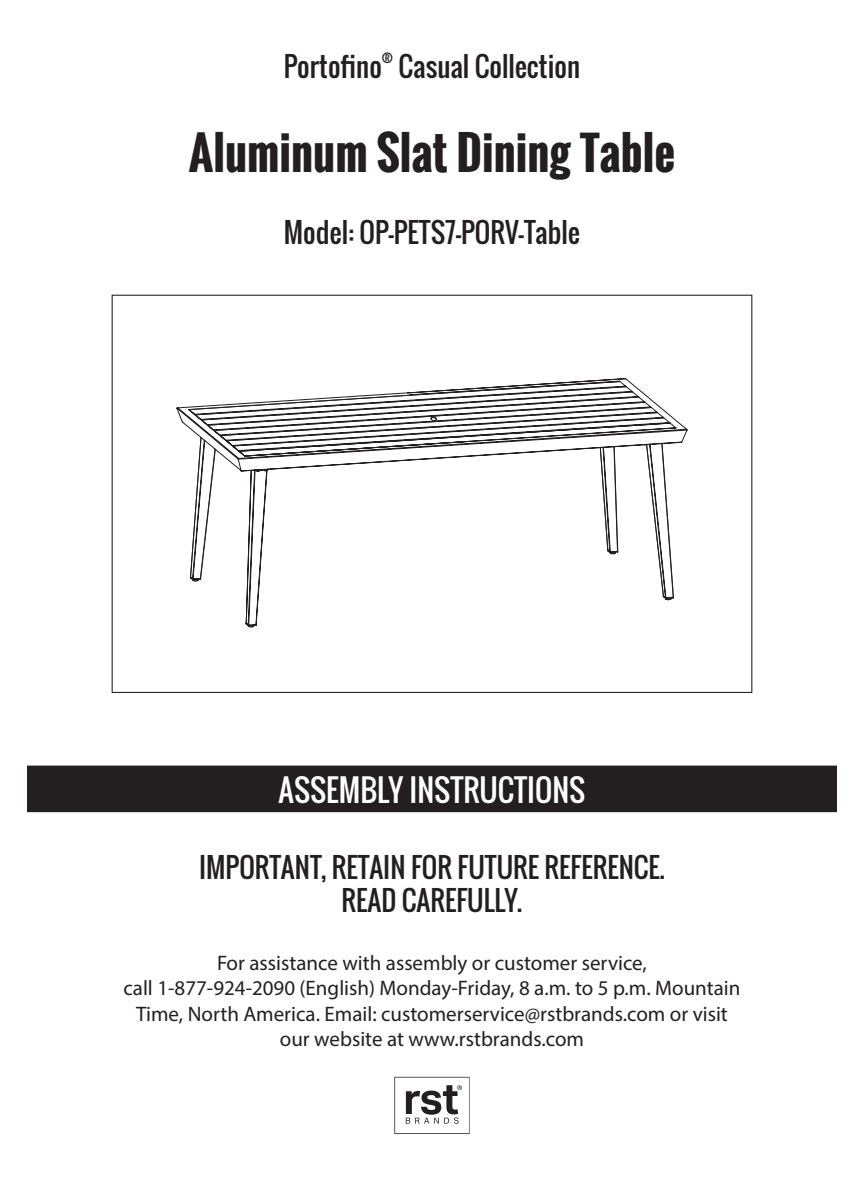
<style>
.page{position:relative;width:864px;height:1188px;background:#fff}
.page>*{position:absolute;margin:0;border:0;box-sizing:border-box;transform-origin:0 0}
.Collection_Name{font:700 45px "Oswald";color:#231f20}
.Assembly_instruction{font:30px "Oswald";color:#fff}
.IMPORTANT{font:27px "Oswald";color:#231f20}
.collection_descripti{font:27px "Oswald";color:#231f20}
.For_assistance{font:21px/25.2px "Myriad Pro";color:#231f20;text-align:center}
.t1{font:15px "Oswald";color:#231f20}
</style>
<div class="page">
<div style="left:27px;top:766px;width:810px;height:46px;background:#231f20"></div>
<svg style="left:394px;top:1077px;width:76px;height:57px"></svg>
<svg style="left:188px;top:381px;width:486px;height:247px"></svg>
<p class="IMPORTANT" style="left:284px;top:46px;width:100px">Portofino</p>
<p class="t1" style="left:382px;top:45px;width:13px">®</p>
<p class="IMPORTANT" style="left:399px;top:46px;width:183px">Casual Collection</p>
<p class="Collection_Name" style="left:189px;top:119px;width:488px">Aluminum Slat Dining Table</p>
<p class="collection_descripti" style="left:284px;top:212px;width:298px">Model: OP-PETS7-PORV-Table</p>
<p class="Assembly_instruction" style="left:279px;top:768px;width:308px">ASSEMBLY INSTRUCTIONS</p>
<p class="IMPORTANT" style="left:199px;top:848px;width:467px">IMPORTANT, RETAIN FOR FUTURE REFERENCE.</p>
<p class="IMPORTANT" style="left:342px;top:880px;width:182px">READ CAREFULLY.</p>
<p class="For_assistance" style="left:217px;top:950px;width:431px">For assistance with assembly or customer service,</p>
<p class="For_assistance" style="left:123px;top:975px;width:619px">call 1-877-924-2090 (English) Monday-Friday, 8 a.m. to 5 p.m. Mountain<br>Time, North America. Email: customerservice@rstbrands.com or visit our website at www.rstbrands.com</p>
</div>
